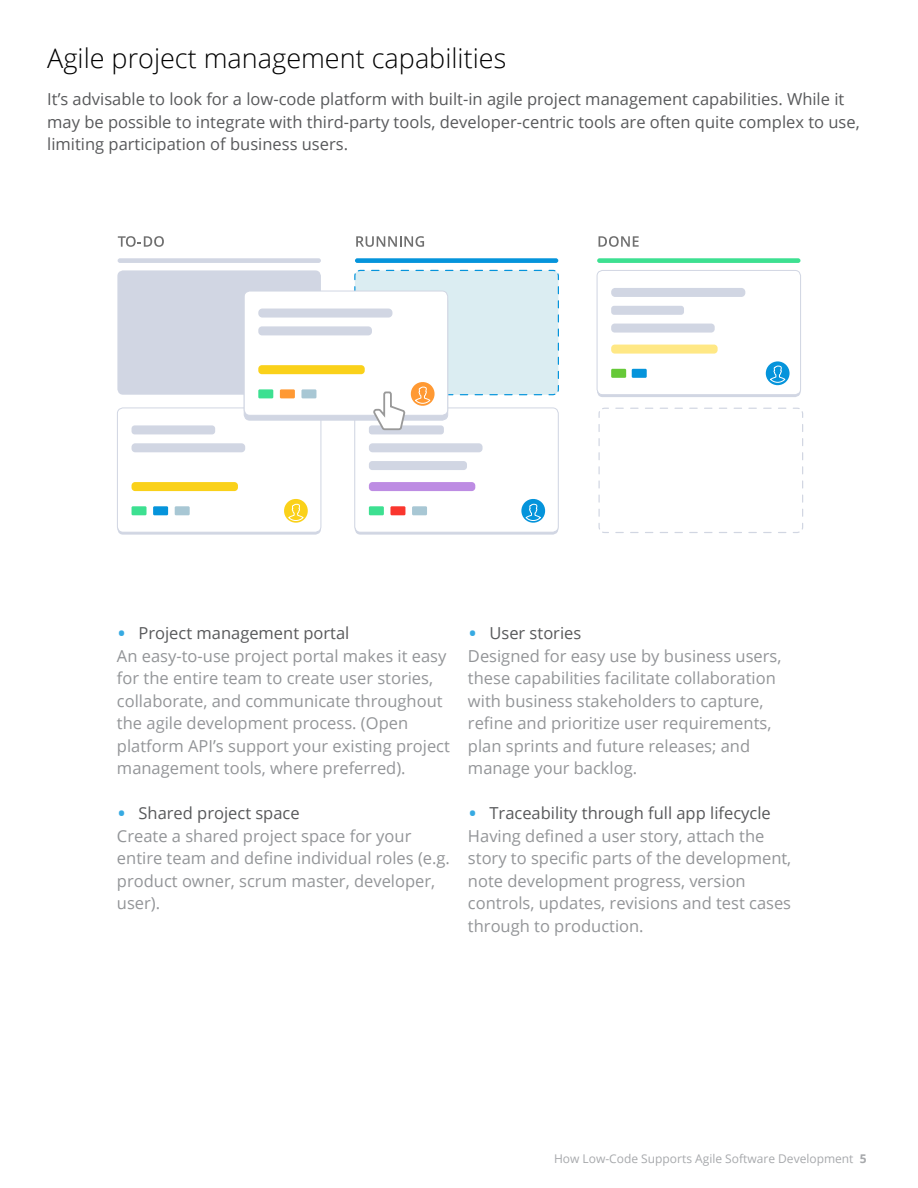
<style>
.page{position:relative;width:918px;height:1188px;background:#fff}
.page>*{position:absolute;margin:0;border:0;box-sizing:border-box;transform-origin:0 0}
.t1{font:300 27px "Open Sans";color:#000}
.t2{font:16.5px/22.5px "Open Sans";color:#939598}
.t3{font:16.5px/22.5px "Open Sans";color:#58595b}
.t4{font:12px "Open Sans";color:#a7a9ac}
.s1{font-size:24px;color:#37aae2}
.s2{color:#58595b}
.s3{font-weight:700}
</style>
<div class="page">
<div style="left:117px;top:270px;width:204px;height:125px;background:#d1d6e3;border-radius:6px"></div>
<svg style="left:598px;top:407px;width:206px;height:126px"></svg>
<svg style="left:118px;top:236px;width:46px;height:11px"></svg>
<svg style="left:356px;top:236px;width:68px;height:11px"></svg>
<svg style="left:599px;top:236px;width:40px;height:11px"></svg>
<div style="left:118px;top:258px;width:203px;height:5px;background:#d1d6e3;border-radius:2px"></div>
<div style="left:597px;top:270px;width:204px;height:125px;border:1px solid #d1d6e3;border-radius:6px"></div>
<div style="left:611px;top:288px;width:134px;height:9px;background:#d1d6e3;border-radius:4px"></div>
<div style="left:611px;top:306px;width:73px;height:9px;background:#d1d6e3;border-radius:3px"></div>
<div style="left:611px;top:324px;width:104px;height:9px;background:#d1d6e3;border-radius:4px"></div>
<div style="left:611px;top:345px;width:107px;height:9px;background:#ffe885;border-radius:4px"></div>
<div style="left:355px;top:258px;width:203px;height:5px;background:#0594db;border-radius:2px"></div>
<div style="left:597px;top:258px;width:203px;height:5px;background:#3de091;border-radius:2px"></div>
<div style="left:117px;top:408px;width:204px;height:125px;border:1px solid #d1d6e3;border-radius:6px"></div>
<div style="left:132px;top:425px;width:83px;height:9px;background:#d1d6e3;border-radius:3px"></div>
<div style="left:132px;top:443px;width:113px;height:9px;background:#d1d6e3;border-radius:4px"></div>
<div style="left:132px;top:482px;width:106px;height:9px;background:#fad11a;border-radius:4px"></div>
<div style="left:132px;top:506px;width:15px;height:9px;background:#3de091"></div>
<div style="left:153px;top:506px;width:15px;height:9px;background:#0594db"></div>
<div style="left:175px;top:506px;width:15px;height:9px;background:#a8c7d4"></div>
<svg style="left:284px;top:502px;width:18px;height:21px"></svg>
<svg style="left:527px;top:521px;width:12px;height:2px"></svg>
<svg style="left:766px;top:361px;width:24px;height:24px"></svg>
<svg style="left:288px;top:365px;width:498px;height:156px"></svg>
<div style="left:244px;top:291px;width:204px;height:124px;background:#fff;border-radius:6px"></div>
<div style="left:244px;top:291px;width:204px;height:125px;border:1px solid #d1d6e3;border-radius:6px"></div>
<div style="left:258px;top:309px;width:134px;height:9px;background:#d1d6e3;border-radius:4px"></div>
<div style="left:258px;top:326px;width:114px;height:9px;background:#d1d6e3;border-radius:4px"></div>
<div style="left:258px;top:365px;width:107px;height:9px;background:#fad11a;border-radius:4px"></div>
<div style="left:258px;top:389px;width:15px;height:9px;background:#3de091"></div>
<div style="left:280px;top:389px;width:15px;height:9px;background:#f93"></div>
<div style="left:301px;top:389px;width:15px;height:9px;background:#a8c7d4"></div>
<svg style="left:354px;top:269px;width:206px;height:162px"></svg>
<h1 class="t1" style="left:47px;top:40px;width:460px">Agile project management capabilities</h1>
<p class="t3" style="left:47px;top:87px;width:814px">It’s advisable to look for a low-code platform with built-in agile project management capabilities. While it may be possible to integrate with third-party tools, developer-centric tools are often quite complex to use, limiting participation of business users.</p>
<p class="t2" style="left:117px;top:621px;width:334px"><span class="s1">•</span> <span class="s2">Project management portal<br></span>An easy-to-use project portal makes it easy for the entire team to create user stories, collaborate, and communicate throughout the agile development process. (Open platform API’s support your existing project management tools, where preferred).</p>
<p class="t2" style="left:117px;top:801px;width:334px"><span class="s1">•</span> <span class="s2">Shared project space<br></span>Create a shared project space for your entire team and define individual roles (e.g. product owner, scrum master, developer, user).</p>
<p class="t2" style="left:468px;top:621px;width:315px"><span class="s1">•</span> <span class="s2">User stories<br></span>Designed for easy use by business users, these capabilities facilitate collaboration with business stakeholders to capture, refine and prioritize user requirements, plan sprints and future releases; and manage your backlog.</p>
<p class="t2" style="left:468px;top:801px;width:325px"><span class="s1">•</span> <span class="s2">Traceability through full app lifecycle </span>Having defined a user story, attach the story to specific parts of the development, note development progress, version controls, updates, revisions and test cases through to production.</p>
<p class="t4" style="left:554px;top:1151px;width:314px">How Low-Code Supports Agile Software Development <span class="s3">5</span></p>
</div>
